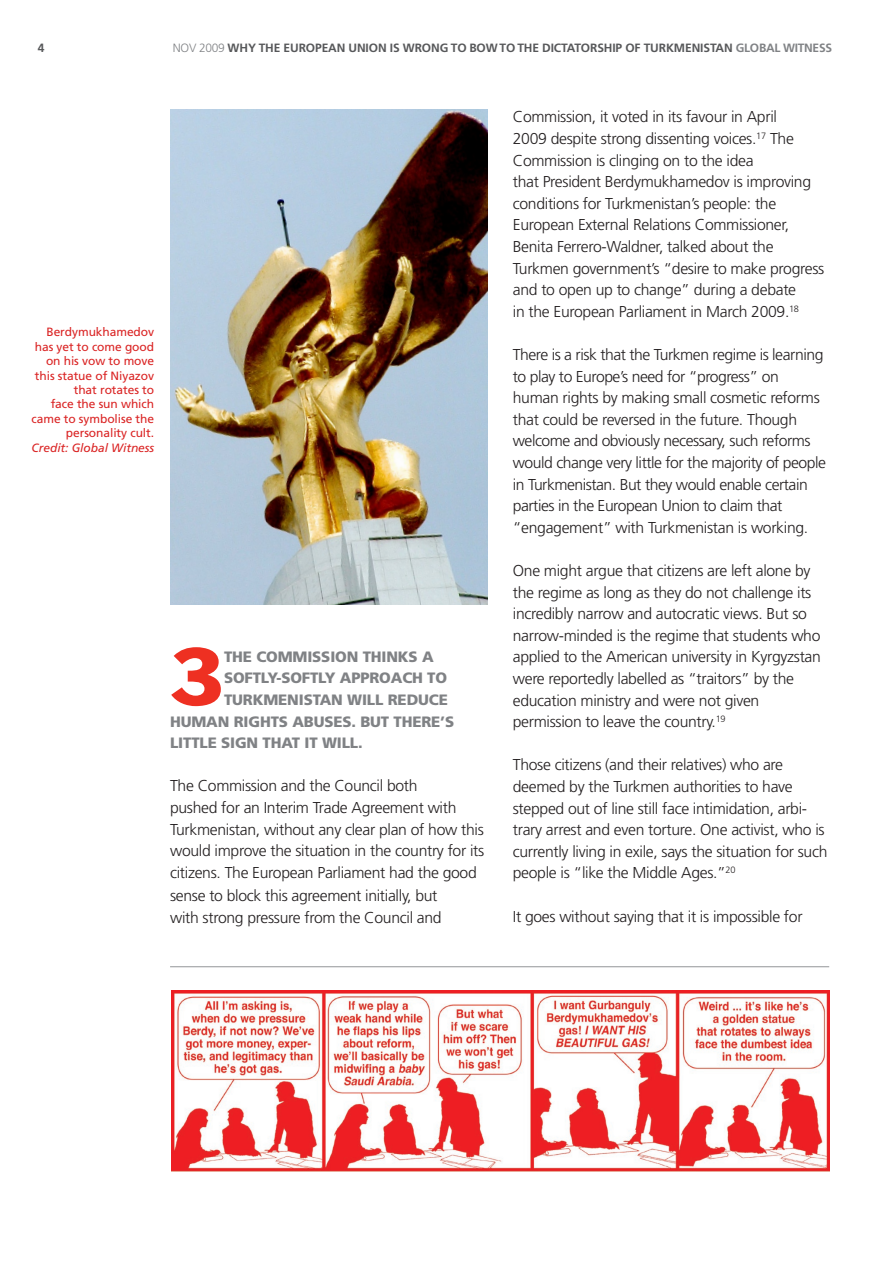
<style>
.page{position:relative;width:893px;height:1263px;background:#fff}
.page>*{position:absolute;margin:0;border:0;box-sizing:border-box;transform-origin:0 0}
.t1{font:75.75px "Franklin Gothic";color:#ee3022}
.t2{font:300 15.75px/21.6px "Frutiger";letter-spacing:-.02em;color:#231f20}
.t3{font:900 15px "Frutiger";letter-spacing:-.01em;color:#808285}
.t4{font:12px/14.4px "Frutiger";letter-spacing:-.005em;color:#da2424;text-align:right}
.t5{font:700 12px "Frutiger";letter-spacing:-.01em;color:#57585a}
.t6{font:italic 12px "Frutiger";letter-spacing:-.005em;color:#da2424}
.s1{font-weight:300;color:#808285}
.s2{color:#808285}
</style>
<div class="page">
<img style="left:170px;top:109px;width:318px;height:496px">
<img style="left:171px;top:991px;width:659px;height:181px">
<hr style="left:170px;top:966px;width:659px;height:1px;background:#939598">
<p class="t5" style="left:38px;top:41px;width:8px">4</p>
<p class="t5" style="left:173px;top:41px;width:661px"><span class="s1">NOV 2009</span> WHY THE EUROPEAN UNION IS WRONG TO BOW TO THE DICTATORSHIP OF TURKMENISTAN <span class="s2">GLOBAL WITNESS</span></p>
<p class="t4" style="left:32px;top:325px;width:124px">Berdymukhamedov has yet to come good on his vow to move this statue of Niyazov that rotates to<br>face the sun which came to symbolise the personality cult.</p>
<p class="t6" style="left:32px;top:440px;width:124px">Credit: Global Witness</p>
<h1 class="t1" style="left:170px;top:628px;width:56px">3</h1>
<p class="t3" style="left:224px;top:647px;width:211px">THE COMMISSION THINKS A</p>
<p class="t3" style="left:224px;top:669px;width:225px">SOFTLY-SOFTLY APPROACH TO</p>
<p class="t3" style="left:224px;top:691px;width:225px">TURKMENISTAN WILL REDUCE</p>
<p class="t3" style="left:170px;top:712px;width:286px">HUMAN RIGHTS ABUSES. BUT THERE’S</p>
<p class="t3" style="left:170px;top:734px;width:194px">LITTLE SIGN THAT IT WILL.</p>
<p class="t2" style="left:170px;top:775px;width:316px">The Commission and the Council both<br>pushed for an Interim Trade Agreement with Turkmenistan, without any clear plan of how this would improve the situation in the country for its citizens. The European Parliament had the good</p>
<p class="t2" style="left:170px;top:885px;width:273px">sense to block this agreement initially, but with strong pressure from the Council and</p>
<p class="t2" style="left:513px;top:106px;width:313px">Commission, it voted in its favour in April<br>2009 despite strong dissenting voices.<sup>17</sup> The Commission is clinging on to the idea<br>that President Berdymukhamedov is improving conditions for Turkmenistan’s people: the European External Relations Commissioner, Benita Ferrero-Waldner, talked about the Turkmen government’s “desire to make progress and to open up to change” during a debate<br>in the European Parliament in March 2009.<sup>18</sup></p>
<p class="t2" style="left:513px;top:344px;width:315px">There is a risk that the Turkmen regime is learning to play to Europe’s need for “progress” on human rights by making small cosmetic reforms that could be reversed in the future. Though welcome and obviously necessary, such reforms would change very little for the majority of people in Turkmenistan. But they would enable certain parties in the European Union to claim that “engagement” with Turkmenistan is working.</p>
<p class="t2" style="left:513px;top:560px;width:310px">One might argue that citizens are left alone by the regime as long as they do not challenge its incredibly narrow and autocratic views. But so narrow-minded is the regime that students who applied to the American university in Kyrgyzstan were reportedly labelled as “traitors” by the education ministry and were not given permission to leave the country.<sup>19</sup></p>
<p class="t2" style="left:513px;top:754px;width:316px">Those citizens (and their relatives) who are deemed by the Turkmen authorities to have stepped out of line still face intimidation, arbi&shy;trary arrest and even torture. One activist, who is currently living in exile, says the situation for such people is “like the Middle Ages.”<sup>20</sup></p>
<p class="t2" style="left:513px;top:906px;width:291px">It goes without saying that it is impossible for</p>
</div>
